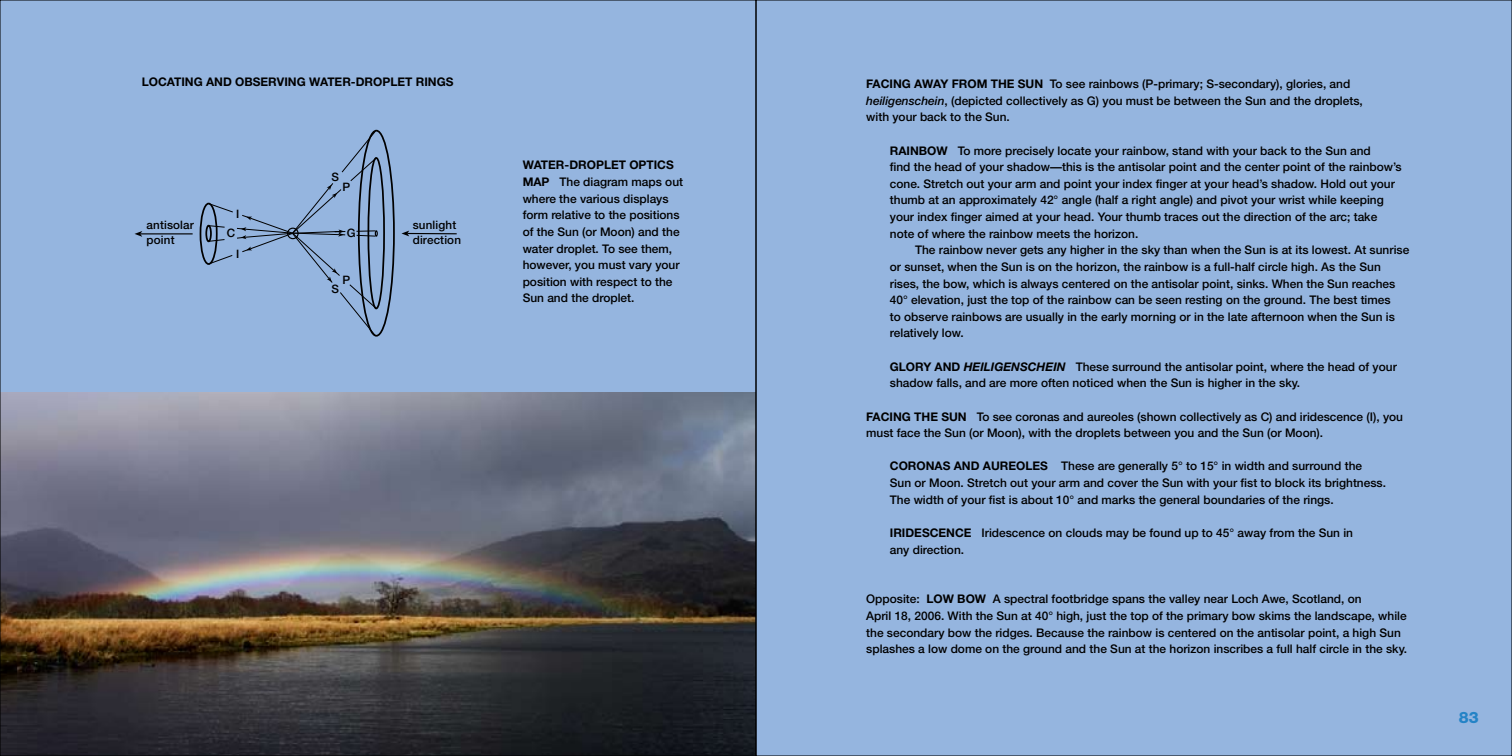
<style>
.page{position:relative;width:1512px;height:756px;background:#95b5df}
.page>*{position:absolute;margin:0;border:0;box-sizing:border-box;transform-origin:0 0}
.t1{font:800 15.75px "Helvetica Neue";color:#2483c6}
.t2{font:500 11.9px/16.6px "Helvetica Neue";color:#000}
.t3{font:700 11.9px "Helvetica Neue";color:#000}
.t4{font:500 11.55px/14.9px "Helvetica Neue";letter-spacing:.015em;color:#000}
.s1{font-weight:700}
.s2{font-style:italic}
.s3{font-weight:700;font-style:italic}
</style>
<div class="page">
<img style="left:2px;top:392px;width:752px;height:362px">
<hr style="left:407px;top:233px;width:50px;height:1px;background:#000">
<svg style="left:402px;top:231px;width:7px;height:5px"></svg>
<hr style="left:140px;top:233px;width:53px;height:1px;background:#000">
<svg style="left:135px;top:231px;width:7px;height:6px"></svg>
<svg style="left:199px;top:129px;width:196px;height:208px"></svg>
<svg style="left:756px;top:0;width:1px;height:756px"></svg>
<p class="t3" style="left:142px;top:75px;width:312px">LOCATING AND OBSERVING WATER-DROPLET RINGS</p>
<p class="t4" style="left:236px;top:206px;width:5px">I</p>
<p class="t4" style="left:331px;top:169px;width:9px">S</p>
<p class="t4" style="left:342px;top:179px;width:9px">P</p>
<p class="t4" style="left:147px;top:218px;width:49px">antisolar point</p>
<p class="t4" style="left:413px;top:218px;width:50px">sunlight direction</p>
<p class="t4" style="left:227px;top:226px;width:10px">C</p>
<p class="t4" style="left:347px;top:226px;width:10px">G</p>
<p class="t4" style="left:342px;top:272px;width:9px">P</p>
<p class="t4" style="left:236px;top:246px;width:5px">I</p>
<p class="t4" style="left:331px;top:281px;width:9px">S</p>
<p class="t3" style="left:523px;top:158px;width:116px">WATER-DROPLET OPT</p>
<p class="t2" style="left:523px;top:157px;width:162px;text-indent:131px"><span class="s1">ICS<br>MAP</span> The diagram maps out where the various displays form relative to the positions of the Sun (or Moon) and the water droplet. To see them, however, you must vary your position with respect to the<br>Sun and the droplet.</p>
<p class="t2" style="left:866px;top:75px;width:498px"><span class="s1">FACING AWAY FROM THE SUN</span> To see rainbows (P-primary; S-secondary), glories, and <span class="s2">heiligenschein</span>, (depicted collectively as G) you must be between the Sun and the droplets, with your back to the Sun.</p>
<p class="t2" style="left:890px;top:142px;width:513px"><span class="s1">RAINBOW</span> To more precisely locate your rainbow, stand with your back to the Sun and<br>find the head of your shadow—this is the antisolar point and the center point of the rainbow’s cone. Stretch out your arm and point your index finger at your head’s shadow. Hold out your thumb at an approximately 42° angle (half a right angle) and pivot your wrist while keeping your index finger aimed at your head. Your thumb traces out the direction of the arc; take note of where the rainbow meets the horizon.</p>
<p class="t2" style="left:890px;top:242px;width:521px;text-indent:25px">The rainbow never gets any higher in the sky than when the Sun is at its lowest. At sunrise or sunset, when the Sun is on the horizon, the rainbow is a full-half circle high. As the Sun rises, the bow, which is always centered on the antisolar point, sinks. When the Sun reaches 40° elevation, just the top of the rainbow can be seen resting on the ground. The best times<br>to observe rainbows are usually in the early morning or in the late afternoon when the Sun is relatively low.</p>
<p class="t2" style="left:890px;top:358px;width:509px"><span class="s1">GLORY AND</span> <span class="s3">HEILIGENSCHEIN</span> These surround the antisolar point, where the head of your shadow falls, and are more often noticed when the Sun is higher in the sky.</p>
<p class="t2" style="left:866px;top:408px;width:538px"><span class="s1">FAC ING THE SUN</span> To see coronas and aureoles (shown collectively as C) and iridescence (I), you must face the Sun (or Moon), with the droplets between you and the Sun (or Moon).</p>
<p class="t2" style="left:890px;top:458px;width:498px"><span class="s1">CORONAS AND AUREOLES</span> These are generally 5° to 15° in width and surround the<br>Sun or Moon. Stretch out your arm and cover the Sun with your fist to block its brightness.<br>The width of your fist is about 10° and marks the general boundaries of the rings.</p>
<p class="t2" style="left:890px;top:524px;width:465px"><span class="s1">IRIDESCENCE</span> Iridescence on clouds may be found up to 45° away from the Sun in any direction.</p>
<p class="t2" style="left:866px;top:591px;width:542px">Opposite: <span class="s1">LOW BOW</span> A spectral footbridge spans the valley near Loch Awe, Scotland, on<br>April 18, 2006. With the Sun at 40° high, just the top of the primary bow skims the landscape, while the secondary bow the ridges. Because the rainbow is centered on the antisolar point, a high Sun splashes a low dome on the ground and the Sun at the horizon inscribes a full half circle in the sky.</p>
<h1 class="t1" style="left:1459px;top:708px;width:21px">83</h1>
</div>
